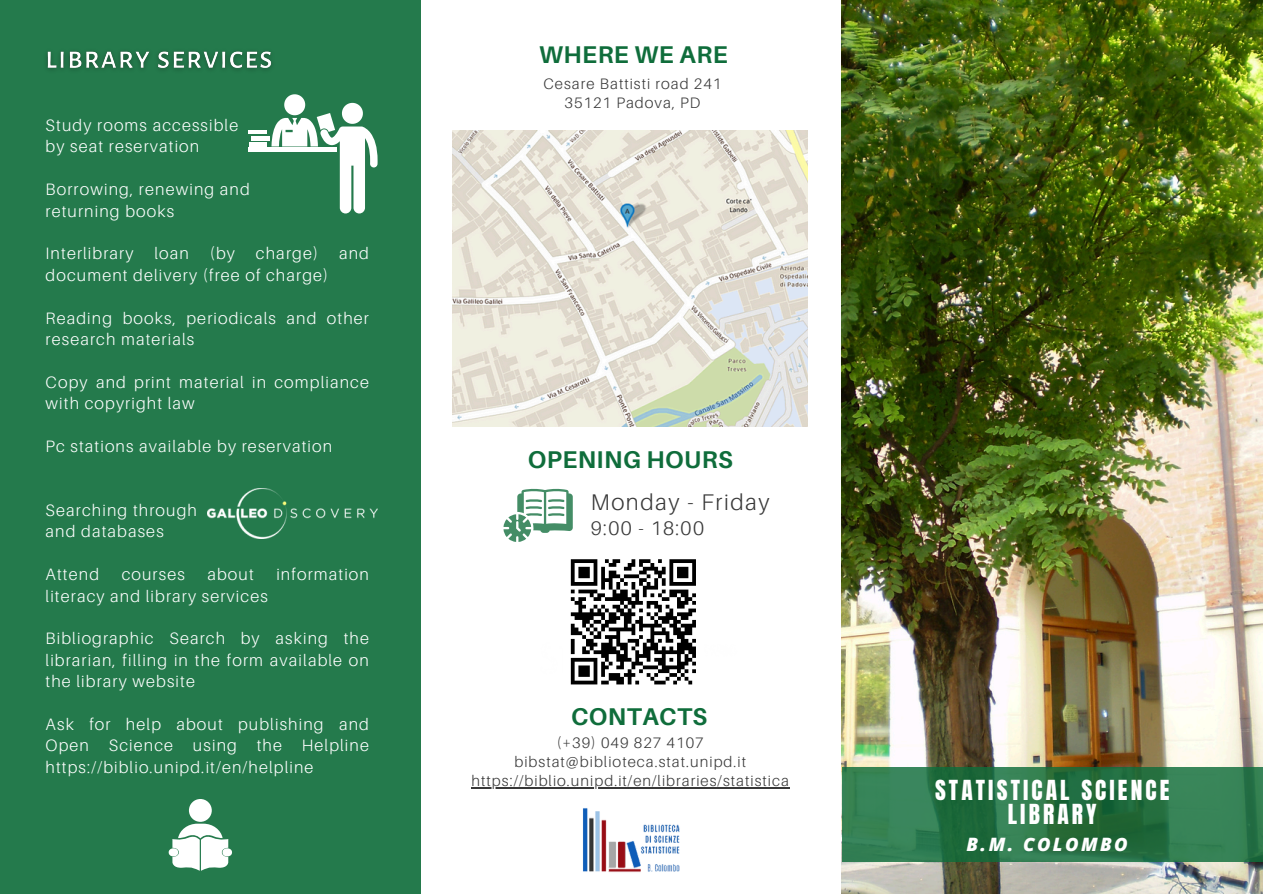
<style>
.page{position:relative;width:1263px;height:894px;background:#fff}
.page>*{position:absolute;margin:0;border:0;box-sizing:border-box;transform-origin:0 0}
.t1{font:700 24.15px "Aileron";letter-spacing:.02em;color:#0f6d3b}
.t2{font:23.4px/23.7px "Anton";letter-spacing:.135em;color:#fff;text-align:center}
.t3{font:300 22.65px "Aileron";letter-spacing:.07em;color:#383838}
.t4{font:300 19.65px "Aileron";color:#383838}
.t5{font:italic 800 18.45px "Open Sans";letter-spacing:.13em;color:#fff}
.t6{font:300 16.5px/21.3px "Aileron";letter-spacing:.07em;color:#fff}
.t7{font:300 15.15px "Aileron";letter-spacing:.07em;color:#383838}
</style>
<div class="page">
<img style="left:453px;top:130px;width:354px;height:296px">
<img style="left:842px;top:0;width:421px;height:893px">
<svg style="left:842px;top:767px;width:420px;height:94px;background:#2b7649"></svg>
<div style="left:0;top:0;width:421px;height:892px;background:#247a4c"></div>
<img style="left:208px;top:488px;width:170px;height:50px">
<img style="left:583px;top:808px;width:97px;height:64px">
<hr style="left:249px;top:142px;width:18px;height:4px;background:#fff">
<div style="left:251px;top:136px;width:18px;height:5px;background:#fff"></div>
<hr style="left:249px;top:131px;width:18px;height:3px;background:#fff">
<svg style="left:271px;top:94px;width:106px;height:119px"></svg>
<div style="left:248px;top:147px;width:89px;height:5px;background:#fff"></div>
<svg style="left:168px;top:823px;width:64px;height:47px"></svg>
<div style="left:189px;top:798px;width:23px;height:23px;background:#fff;border-radius:50%"></div>
<img style="left:46px;top:51px;width:226px;height:19px">
<hr style="left:472px;top:787px;width:318px;height:1px;background:#383838">
<svg style="left:503px;top:488px;width:70px;height:53px"></svg>
<svg style="left:570px;top:559px;width:126px;height:126px"></svg>
<p class="t6" style="left:46px;top:114px;width:194px">Study rooms accessible</p>
<p class="t6" style="left:46px;top:136px;width:155px">by seat reservation</p>
<p class="t6" style="left:46px;top:178px;width:206px">Borrowing, renewing and</p>
<p class="t6" style="left:46px;top:200px;width:130px">returning books</p>
<p class="t6" style="left:46px;top:242px;width:89px">Interlibrary</p>
<p class="t6" style="left:154px;top:242px;width:36px">loan</p>
<p class="t6" style="left:210px;top:242px;width:27px">(by</p>
<p class="t6" style="left:256px;top:242px;width:64px">charge)</p>
<p class="t6" style="left:339px;top:242px;width:31px">and</p>
<p class="t6" style="left:46px;top:264px;width:284px">document delivery (free of charge)</p>
<p class="t6" style="left:46px;top:307px;width:325px">Reading books, periodicals and other research materials</p>
<p class="t6" style="left:46px;top:371px;width:325px">Copy and print material in compliance with copyright law</p>
<p class="t6" style="left:46px;top:435px;width:288px">Pc stations available by reservation</p>
<p class="t6" style="left:46px;top:499px;width:153px">Searching through</p>
<p class="t6" style="left:46px;top:520px;width:120px">and databases</p>
<p class="t6" style="left:46px;top:563px;width:55px">Attend</p>
<p class="t6" style="left:122px;top:563px;width:65px">courses</p>
<p class="t6" style="left:207px;top:563px;width:48px">about</p>
<p class="t6" style="left:276px;top:563px;width:94px">information</p>
<p class="t6" style="left:46px;top:584px;width:224px">literacy and library services</p>
<p class="t6" style="left:46px;top:627px;width:325px;text-align:justify">Bibliographic Search by asking the librarian, filling in the form available on the library website</p>
<p class="t6" style="left:46px;top:713px;width:325px;text-align:justify">Ask for help about publishing and Open Science using the Helpline https://biblio.unipd.it/en/helpline</p>
<p class="t1" style="left:539px;top:40px;width:190px">WHERE WE ARE</p>
<p class="t7" style="left:543px;top:74px;width:180px">Cesare Battisti road 241</p>
<h2 class="t7" style="left:564px;top:93px;width:137px">35121 Padova, PD</h2>
<p class="t1" style="left:528px;top:444px;width:206px">OPENING HOURS</p>
<p class="t3" style="left:591px;top:488px;width:180px">Monday - Friday</p>
<p class="t4" style="left:591px;top:515px;width:115px">9:00 - 18:00</p>
<p class="t1" style="left:571px;top:701px;width:138px">CONTACTS</p>
<h2 class="t7" style="left:557px;top:733px;width:148px">(+39) 049 827 4107</h2>
<h4 class="t7" style="left:514px;top:752px;width:233px">bibstat@biblioteca.stat.unipd.it</h4>
<p class="t7" style="left:472px;top:771px;width:319px">https://biblio.unipd.it/en/libraries/statistica</p>
<p class="t2" style="left:935px;top:779px;width:236px">STATISTICAL SCIENCE<br>LIBRARY</p>
<p class="t5" style="left:966px;top:830px;width:163px">B.M. COLOMBO</p>
</div>
